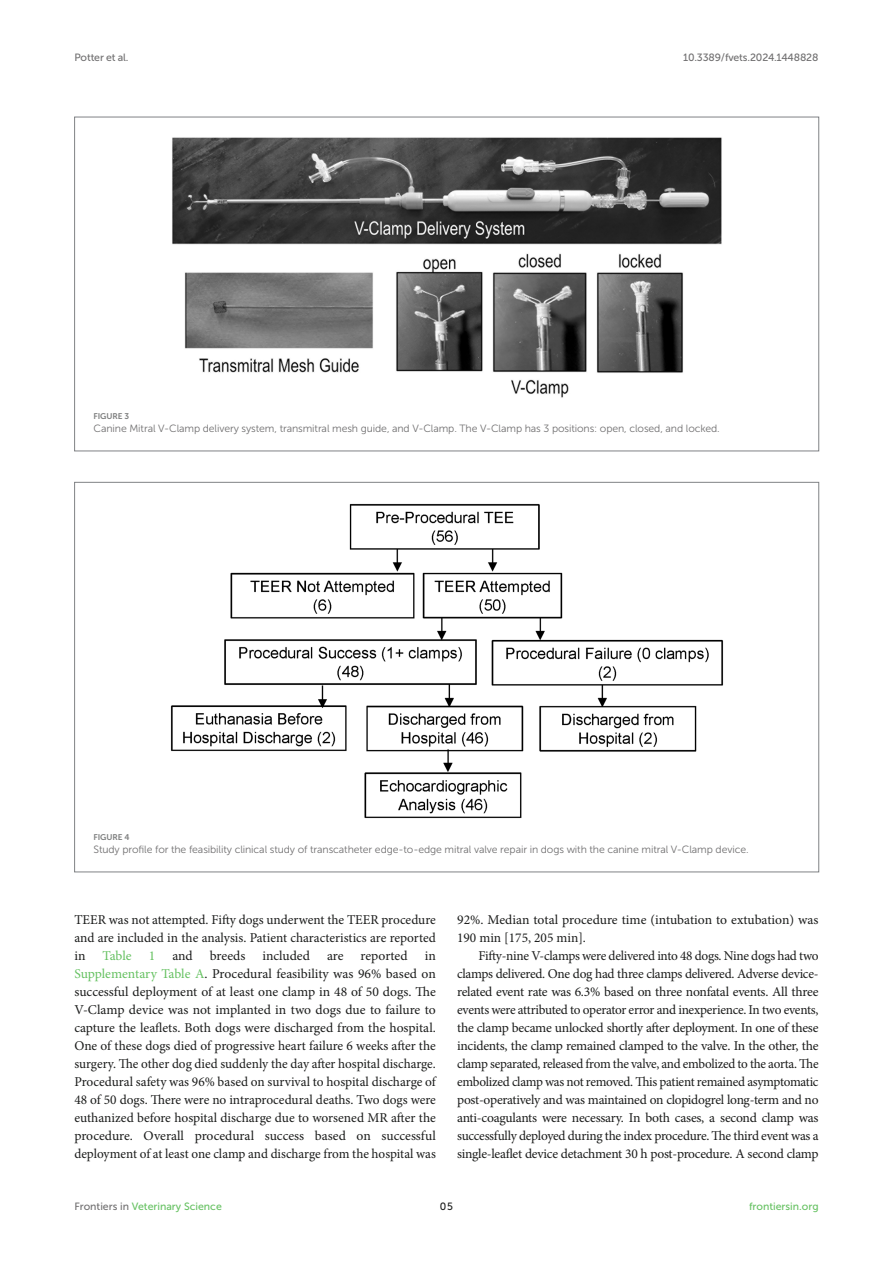
<style>
.page{position:relative;width:893px;height:1263px;background:#fff}
.page>*{position:absolute;margin:0;border:0;box-sizing:border-box;transform-origin:0 0}
.TEXT{font:13.5px/18px "Minion Pro";letter-spacing:-.005em;color:#1b1c1b;text-align:justify}
.TEXT-2{font:13.5px "Minion Pro";letter-spacing:-.005em;color:#65c161}
.FIG_LEG{font:10.5px "Museo Sans 300";letter-spacing:-.01em;color:#706f70}
.t1{font:10.5px "Museo Sans 500";color:#65c161}
.t2{font:10.5px "Museo Sans 500";letter-spacing:-.015em;color:#706f70}
.t3{font:10.5px "Museo Sans 500";color:#1b1c1b}
.FIG_HD{font:8.25px "Museo Sans 700";letter-spacing:-.01em;color:#7e7f7f}
.s1{color:#65c161}
.s2{color:#706f70}
</style>
<div class="page">
<img style="left:172px;top:137px;width:550px;height:261px">
<img style="left:170px;top:503px;width:554px;height:316px">
<p class="t2" style="left:74px;top:51px;width:56px">Potter et al.</p>
<p class="t2" style="left:683px;top:51px;width:137px">10.3389/fvets.2024.1448828</p>
<p class="FIG_HD" style="left:94px;top:411px;width:37px">FIGURE 3</p>
<p class="FIG_LEG" style="left:94px;top:423px;width:628px">Canine Mitral V-Clamp delivery system, transmitral mesh guide, and V-Clamp. The V-Clamp has 3 positions: open, closed, and locked.</p>
<p class="FIG_HD" style="left:94px;top:832px;width:37px">FIGURE 4</p>
<p class="FIG_LEG" style="left:94px;top:844px;width:657px">Study profile for the feasibility clinical study of transcatheter edge-to-edge mitral valve repair in dogs with the canine mitral V-Clamp device.</p>
<p class="TEXT" style="left:74px;top:911px;width:363px">TEER was not attempted. Fifty dogs underwent the TEER procedure and are included in the analysis. Patient characteristics are reported in</p>
<p class="TEXT-2" style="left:103px;top:947px;width:31px">Table</p>
<p class="TEXT-2" style="left:149px;top:947px;width:8px">1</p>
<p class="TEXT" style="left:172px;top:947px;width:22px">and</p>
<p class="TEXT" style="left:210px;top:947px;width:37px">breeds</p>
<p class="TEXT" style="left:262px;top:947px;width:49px">included</p>
<p class="TEXT" style="left:327px;top:947px;width:18px">are</p>
<p class="TEXT" style="left:361px;top:947px;width:49px">reported</p>
<p class="TEXT" style="left:74px;top:947px;width:363px;text-indent:350px">in <span class="s1">Supplementary Table A</span>. Procedural feasibility was 96% based on successful deployment of at least one clamp in 48 of 50 dogs. The V-Clamp device was not implanted in two dogs due to failure to capture the leaflets. Both dogs were discharged from the hospital.<br>One of these dogs died of progressive heart failure 6 weeks after the surgery. The other dog died suddenly the day after hospital discharge.<br>Procedural safety was 96% based on survival to hospital discharge of 48 of 50 dogs. There were no intraprocedural deaths. Two dogs were euthanized before hospital discharge due to worsened MR after the procedure. Overall procedural success based on successful deployment of at least one clamp and discharge from the hospital was</p>
<p class="TEXT" style="left:457px;top:911px;width:363px">92%. Median total procedure time (intubation to extubation) was<br>190 min [175, 205 min].</p>
<p class="TEXT" style="left:457px;top:947px;width:363px;text-indent:21px">Fifty-nine V-clamps were delivered into 48 dogs. Nine dogs had two clamps delivered. One dog had three clamps delivered. Adverse device&shy;related event rate was 6.3% based on three nonfatal events. All three events were attributed to operator error and inexperience. In two events, the clamp became unlocked shortly after deployment. In one of these incidents, the clamp remained clamped to the valve. In the other, the clamp separated, released from the valve, and embolized to the aorta. The embolized clamp was not removed. This patient remained asymptomatic post-operatively and was maintained on clopidogrel long-term and no anti-coagulants were necessary. In both cases, a second clamp was successfully deployed during the index procedure. The third event was a single-leaflet device detachment 30 h post-procedure. A second clamp</p>
<p class="t1" style="left:74px;top:1200px;width:149px"><span class="s2">Frontiers in</span> Veterinary Science</p>
<p class="t3" style="left:440px;top:1200px;width:14px">05</p>
<p class="t1" style="left:749px;top:1200px;width:71px">frontiersin.org</p>
</div>
